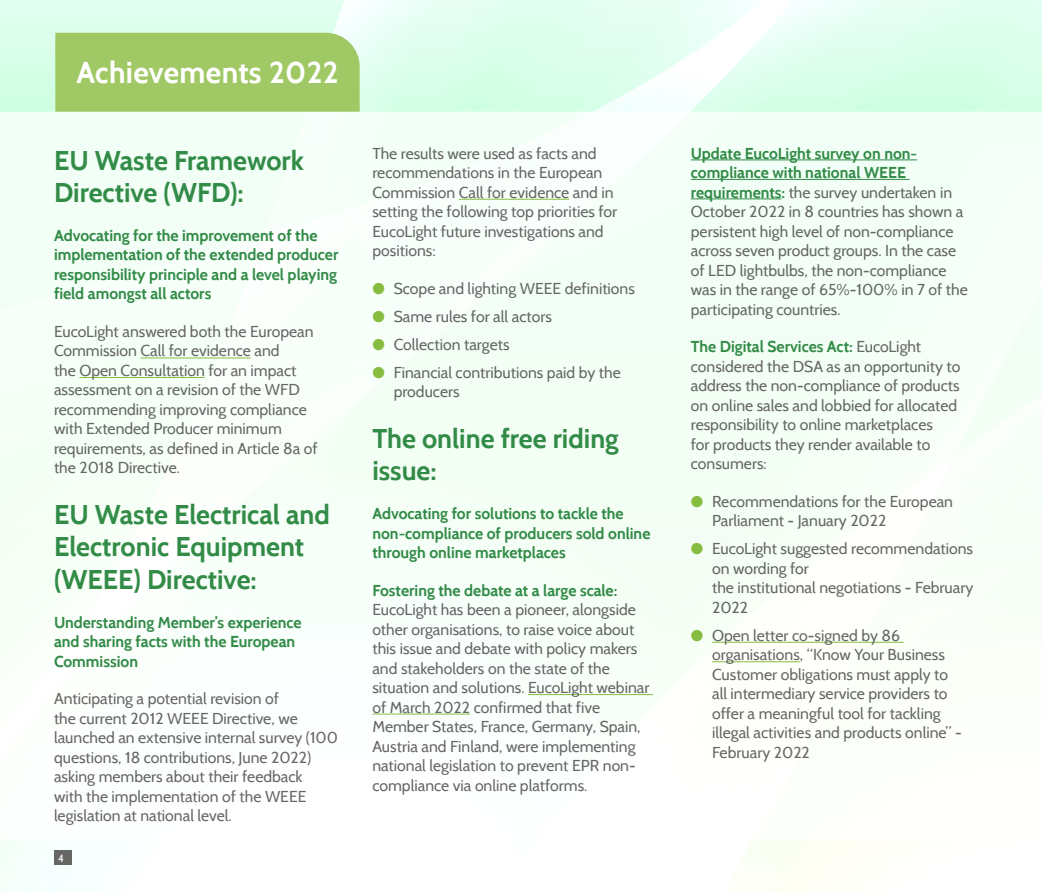
<style>
.page{position:relative;width:1042px;height:893px;background:#fff}
.page>*{position:absolute;margin:0;border:0;box-sizing:border-box;transform-origin:0 0}
.t1{font:700 30px "Cabin";letter-spacing:.01em;color:#fff}
.t2{font:700 27px/32.4px "Cabin";color:#328b47}
.t3{font:15.75px/19.5px "Cabin";color:#666665}
.t4{font:700 15.75px/19.5px "Cabin";color:#328b47}
.t5{font:10.5px "Cabin";color:#fff}
.s1{color:#86bd40}
.s2{font-weight:700;color:#328b47}
</style>
<div class="page">
<svg style="left:0;top:0;width:894px;height:112px;background:#e1feef"></svg>
<svg style="left:894px;top:0;width:148px;height:112px;background:#d9ffea"></svg>
<div style="left:745px;top:839px;width:105px;height:54px;background:#fdfff5"></div>
<div style="left:0;top:112px;width:1042px;height:603px;background:#f5fff7"></div>
<hr style="left:140px;top:358px;width:111px;height:1px;background:#86bd40">
<hr style="left:79px;top:377px;width:126px;height:1px;background:#86bd40">
<hr style="left:459px;top:199px;width:110px;height:1px;background:#86bd40">
<hr style="left:528px;top:694px;width:125px;height:1px;background:#86bd40">
<hr style="left:372px;top:714px;width:98px;height:1px;background:#86bd40">
<div style="left:55px;top:33px;width:305px;height:79px;background:#a0c864"></div>
<hr style="left:691px;top:159px;width:226px;height:1px;background:#328b47">
<hr style="left:691px;top:179px;width:218px;height:1px;background:#328b47">
<hr style="left:691px;top:198px;width:90px;height:1px;background:#328b47">
<hr style="left:712px;top:642px;width:191px;height:1px;background:#86bd40">
<hr style="left:712px;top:661px;width:88px;height:1px;background:#86bd40">
<div style="left:54px;top:850px;width:17px;height:14px;background:#666665"></div>
<h1 class="t1" style="left:77px;top:54px;width:264px">Achievements 2022</h1>
<h2 class="t2" style="left:54px;top:144px;width:251px">EU Waste Framework<br>Directive (WFD):</h2>
<p class="t4" style="left:54px;top:226px;width:286px">Advocating for the improvement of the implementation of the extended producer responsibility principle and a level playing field amongst all actors</p>
<p class="t3" style="left:54px;top:322px;width:265px">EucoLight answered both the European Commission Call for evidence and<br>the Open Consultation for an impact assessment on a revision of the WFD recommending improving compliance with Extended Producer minimum requirements, as defined in Article 8a of the 2018 Directive.</p>
<h2 class="t2" style="left:54px;top:498px;width:277px">EU Waste Electrical and<br>Electronic Equipment (WEEE) Directive:</h2>
<p class="t4" style="left:54px;top:612px;width:249px">Understanding Member’s experience and sharing facts with the European<br>Commission</p>
<p class="t3" style="left:54px;top:689px;width:286px">Anticipating a potential revision of<br>the current 2012 WEEE Directive, we launched an extensive internal survey (100 questions, 18 contributions, June 2022) asking members about their feedback<br>with the implementation of the WEEE legislation at national level.</p>
<p class="t5" style="left:58px;top:851px;width:7px">4</p>
<p class="t3" style="left:372px;top:143px;width:246px">The results were used as facts and recommendations in the European<br>Commission Call for evidence and in setting the following top priorities for<br>EucoLight future investigations and positions:</p>
<p class="t3" style="left:372px;top:278px;width:264px"><span class="s1">●</span> Scope and lighting WEEE definitions</p>
<p class="t3" style="left:372px;top:306px;width:181px"><span class="s1">●</span> Same rules for all actors</p>
<p class="t3" style="left:372px;top:334px;width:139px"><span class="s1">●</span> Collection targets</p>
<p class="t3" style="left:394px;top:362px;width:229px;text-indent:-21px"><span class="s1">●</span> Financial contributions paid by the producers</p>
<h2 class="t2" style="left:372px;top:422px;width:248px">The online free riding issue:</h2>
<p class="t4" style="left:372px;top:504px;width:279px">Advocating for solutions to tackle the non-compliance of producers sold online through online marketplaces</p>
<p class="t4" style="left:372px;top:580px;width:246px">Fostering the debate at a large scale:</p>
<p class="t3" style="left:372px;top:600px;width:279px">EucoLight has been a pioneer, alongside other organisations, to raise voice about this issue and debate with policy makers and stakeholders on the state of the situation and solutions. EucoLight webinar of March 2022 confirmed that five Member States, France, Germany, Spain, Austria and Finland, were implementing national legislation to prevent EPR non&shy;compliance via online platforms.</p>
<p class="t3" style="left:691px;top:143px;width:278px"><span class="s2">Update EucoLight survey on non&shy;compliance with national WEEE requirements:</span> the survey undertaken in October 2022 in 8 countries has shown a persistent high level of non-compliance across seven product groups. In the case of LED lightbulbs, the non-compliance was in the range of 65%-100% in 7 of the participating countries.</p>
<p class="t3" style="left:691px;top:337px;width:271px"><span class="s2">The Digital Services Act:</span> EucoLight considered the DSA as an opportunity to address the non-compliance of products on online sales and lobbied for allocated responsibility to online marketplaces<br>for products they render available to consumers:</p>
<p class="t3" style="left:712px;top:491px;width:242px;text-indent:-21px"><span class="s1">●</span> Recommendations for the European<br>Parliament - January 2022</p>
<p class="t3" style="left:712px;top:539px;width:263px;text-indent:-21px"><span class="s1">●</span> EucoLight suggested recommendations on wording for<br>the institutional negotiations - February<br>2022</p>
<p class="t3" style="left:712px;top:625px;width:251px;text-indent:-21px"><span class="s1">●</span> Open letter co-signed by 86 organisations, “Know Your Business Customer obligations must apply to all intermediary service providers to offer a meaningful tool for tackling illegal activities and products online” - February 2022</p>
</div>
